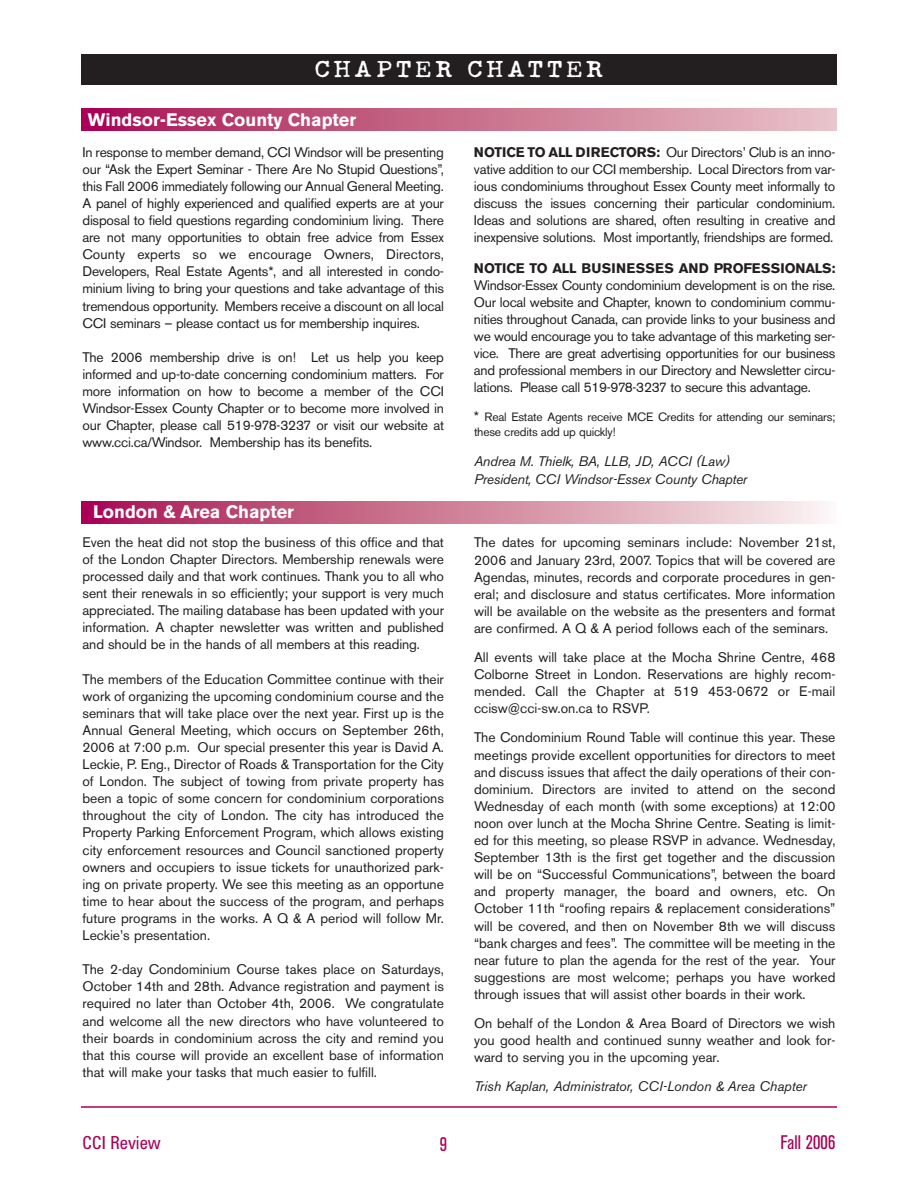
<style>
.page{position:relative;width:918px;height:1188px;background:#fff}
.page>*{position:absolute;margin:0;border:0;box-sizing:border-box;transform-origin:0 0}
.t1{font:27px "Schmutz ICG Cleaned";letter-spacing:.105em;color:#fff;scale:1.15 1}
.t2{font:condensed 19.5px "Akzidenz Grotesk BE";color:#a90056}
.t3{font:700 18px "Akzidenz Grotesk BE";color:#fff}
.t4{font:condensed 18px "Zurich BT";color:#a90056}
.t5{font:13.8px/17.1px "Akzidenz Grotesk BE";color:#231f20;text-align:justify}
.t6{font:italic 13.8px/18px "Akzidenz Grotesk BE";letter-spacing:-.015em;color:#231f20}
.t7{font:700 13.8px "Akzidenz Grotesk BE";letter-spacing:.005em;color:#231f20}
.t8{font:12px/15px "Akzidenz Grotesk BE";letter-spacing:-.015em;color:#231f20}
.s1{font-weight:700}
.s2{font-size:13.8px}
</style>
<div class="page">
<hr style="left:81px;top:1106px;width:756px;height:2px;background:#a90056">
<div style="left:81px;top:54px;width:756px;height:31px;background:#231f20"></div>
<svg style="left:81px;top:109px;width:756px;height:21px;background:#c86a8c"></svg>
<svg style="left:81px;top:502px;width:743px;height:21px;background:#cf809c"></svg>
<h1 class="t1" style="left:314px;top:52px;width:253px">CHAPTER CHATTER</h1>
<h3 class="t3" style="left:88px;top:113px;width:270px">Windsor-Essex County Chapter</h3>
<p class="t5" style="left:82px;top:145px;width:363px">In response to member demand, CCI Windsor will be presenting our “Ask the Expert Seminar - There Are No Stupid Questions”, this Fall 2006 immediately following our Annual General Meeting.<br>A panel of highly experienced and qualified experts are at your disposal to field questions regarding condominium living. There are not many opportunities to obtain free advice from Essex County experts so we encourage Owners, Directors, Developers, Real Estate Agents*, and all interested in condo&shy;minium living to bring your questions and take advantage of this tremendous opportunity. Members receive a discount on all local CCI seminars – please contact us for membership inquires.</p>
<p class="t5" style="left:82px;top:350px;width:363px">The 2006 membership drive is on! Let us help you keep informed and up-to-date concerning condominium matters. For more information on how to become a member of the CCI Windsor-Essex County Chapter or to become more involved in our Chapter, please call 519-978-3237 or visit our website at www.cci.ca/Windsor. Membership has its benefits.</p>
<h3 class="t3" style="left:93px;top:506px;width:202px">London &amp; Area Chapter</h3>
<p class="t5" style="left:83px;top:535px;width:363px">Even the heat did not stop the business of this office and that of the London Chapter Directors. Membership renewals were processed daily and that work continues. Thank you to all who sent their renewals in so efficiently; your support is very much appreciated. The mailing database has been updated with your information. A chapter newsletter was written and published and should be in the hands of all members at this reading.</p>
<p class="t5" style="left:83px;top:672px;width:363px">The members of the Education Committee continue with their work of organizing the upcoming condominium course and the seminars that will take place over the next year. First up is the Annual General Meeting, which occurs on September 26th, 2006 at 7:00 p.m. Our special presenter this year is David A.<br>Leckie, P. Eng., Director of Roads &amp; Transportation for the City of London. The subject of towing from private property has been a topic of some concern for condominium corporations throughout the city of London. The city has introduced the Property Parking Enforcement Program, which allows existing city enforcement resources and Council sanctioned property owners and occupiers to issue tickets for unauthorized park&shy;ing on private property. We see this meeting as an opportune time to hear about the success of the program, and perhaps future programs in the works. A Q &amp; A period will follow Mr.<br>Leckie’s presentation.</p>
<p class="t5" style="left:83px;top:962px;width:363px">The 2-day Condominium Course takes place on Saturdays, October 14th and 28th. Advance registration and payment is required no later than October 4th, 2006. We congratulate and welcome all the new directors who have volunteered to their boards in condominium across the city and remind you that this course will provide an excellent base of information that will make your tasks that much easier to fulfill.</p>
<p class="t5" style="left:474px;top:145px;width:363px"><span class="s1">NOTICE TO ALL DIRECTORS:</span> Our Directors’ Club is an inno&shy;vative addition to our CCI membership. Local Directors from var&shy;ious condominiums throughout Essex County meet informally to discuss the issues concerning their particular condominium.<br>Ideas and solutions are shared, often resulting in creative and inexpensive solutions. Most importantly, friendships are formed.</p>
<p class="t7" style="left:474px;top:263px;width:363px">NOTICE TO ALL BUSINESSES AND PROFESSIONALS:</p>
<p class="t5" style="left:474px;top:278px;width:363px">Windsor-Essex County condominium development is on the rise.<br>Our local website and Chapter, known to condominium commu&shy;nities throughout Canada, can provide links to your business and we would encourage you to take advantage of this marketing ser&shy;vice. There are great advertising opportunities for our business and professional members in our Directory and Newsletter circu&shy;lations. Please call 519-978-3237 to secure this advantage.</p>
<p class="t8" style="left:474px;top:411px;width:363px"><span class="s2">*</span> Real Estate Agents receive MCE Credits for attending our seminars; these credits add up quickly!</p>
<p class="t6" style="left:474px;top:454px;width:275px">Andrea M. Thielk, BA, LLB, JD, ACCI (Law)<br>President, CCI Windsor-Essex County Chapter</p>
<p class="t5" style="left:474px;top:536px;width:363px">The dates for upcoming seminars include: November 21st, 2006 and January 23rd, 2007. Topics that will be covered are Agendas, minutes, records and corporate procedures in gen&shy;eral; and disclosure and status certificates. More information will be available on the website as the presenters and format are confirmed. A Q &amp; A period follows each of the seminars.</p>
<p class="t5" style="left:474px;top:650px;width:363px">All events will take place at the Mocha Shrine Centre, 468<br>Colborne Street in London. Reservations are highly recom&shy;mended. Call the Chapter at 519 453-0672 or E-mail ccisw@cci-sw.on.ca to RSVP.</p>
<p class="t5" style="left:474px;top:731px;width:363px">The Condominium Round Table will continue this year. These meetings provide excellent opportunities for directors to meet and discuss issues that affect the daily operations of their con&shy;dominium. Directors are invited to attend on the second Wednesday of each month (with some exceptions) at 12:00 noon over lunch at the Mocha Shrine Centre. Seating is limit&shy;ed for this meeting, so please RSVP in advance. Wednesday, September 13th is the first get together and the discussion will be on “Successful Communications”, between the board and property manager, the board and owners, etc. On October 11th “roofing repairs &amp; replacement considerations” will be covered, and then on November 8th we will discuss “bank charges and fees”. The committee will be meeting in the near future to plan the agenda for the rest of the year. Your suggestions are most welcome; perhaps you have worked through issues that will assist other boards in their work.</p>
<p class="t5" style="left:474px;top:1016px;width:363px">On behalf of the London &amp; Area Board of Directors we wish you good health and continued sunny weather and look for&shy;ward to serving you in the upcoming year.</p>
<p class="t6" style="left:474px;top:1078px;width:334px">Trish Kaplan, Administrator, CCI-London &amp; Area Chapter</p>
<h3 class="t4" style="left:82px;top:1136px;width:80px">CCI Review</h3>
<h2 class="t2" style="left:440px;top:1137px;width:9px">9</h2>
<h2 class="t2" style="left:781px;top:1135px;width:56px">Fall 2006</h2>
</div>
